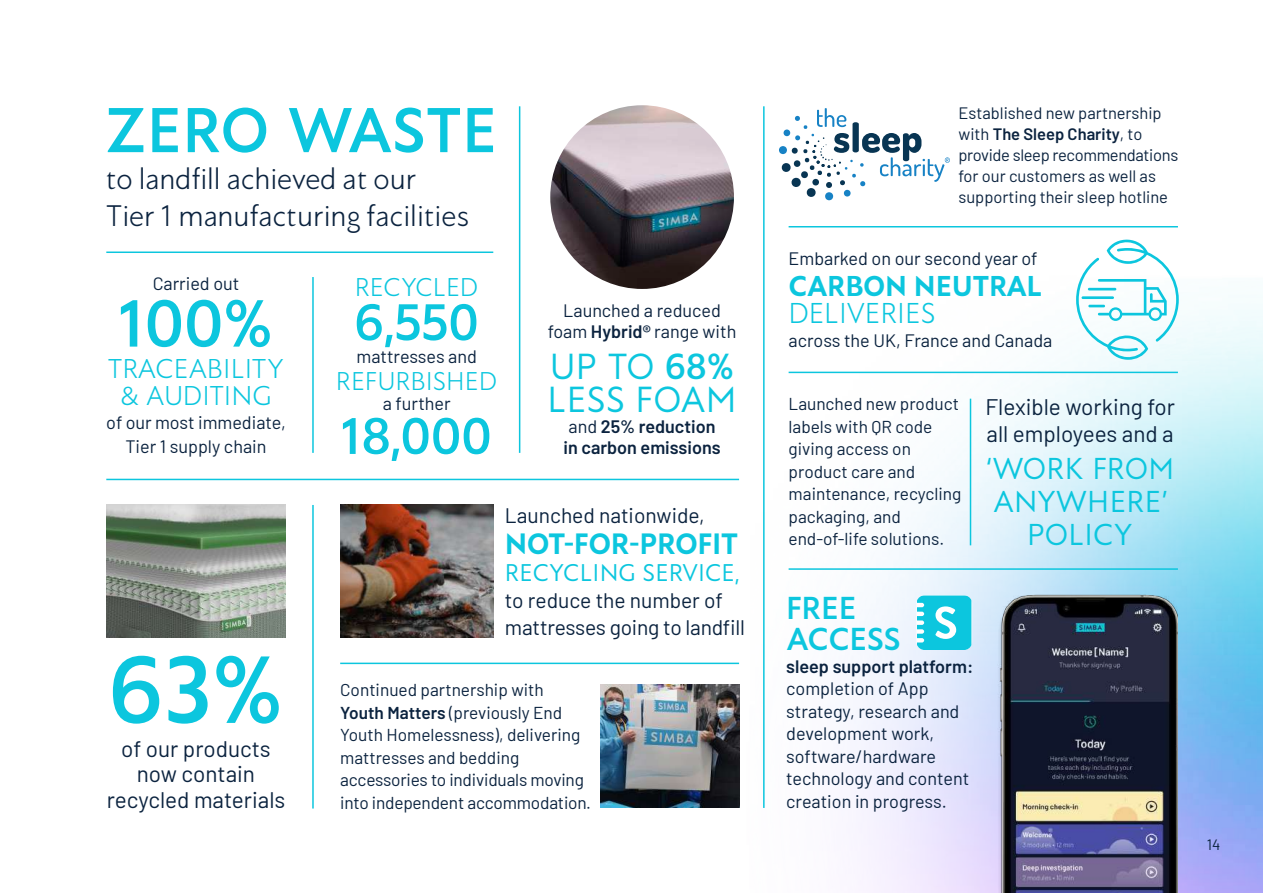
<style>
.page{position:relative;width:1263px;height:893px;background:#fff}
.page>*{position:absolute;margin:0;border:0;box-sizing:border-box;transform-origin:0 0}
.t1{font:94.5px "Astro 60";color:#0cc6de}
.t2{font:66px "Astro 60";color:#0cc6de}
.t3{font:62.7px "Astro 60";letter-spacing:.005em;color:#0cc6de}
.t4{font:51px "Astro 60";letter-spacing:-.005em;color:#0cc6de}
.t5{font:36px/33px "Astro 40";letter-spacing:.015em;color:#0cc6de}
.t6{font:31.5px/31.5px "Astro 60";letter-spacing:.015em;color:#0cc6de}
.t7{font:30px/33px "Astro 40";letter-spacing:.015em;color:#0cc6de;text-align:center}
.t8{font:29.55px/36.9px "Astro 30";color:#0b233f}
.t9{font:29.25px "Astro 70";letter-spacing:.01em;color:#0cc6de}
.t10{font:28.5px "Astro 70";letter-spacing:.005em;color:#0cc6de}
.t11{font:28.5px "Astro 30";letter-spacing:.025em;color:#0cc6de}
.t12{font:27px/27px "Astro 30";letter-spacing:.005em;color:#0cc6de;text-align:center}
.t13{font:25.5px "Astro 30";letter-spacing:.02em;color:#0cc6de}
.t14{font:24px "Astro 40";letter-spacing:.02em;color:#0cc6de}
.t15{font:22.5px/25.5px "Barlow";color:#0b233f;text-align:center}
.t16{font:21px/27px "Barlow";letter-spacing:-.005em;color:#0b233f}
.t17{font:18px/22.5px "Barlow";color:#0b233f;text-align:center}
.t18{font:600 18px/21px "Barlow";color:#0b233f}
.t19{font:17.25px/22.5px "Barlow";color:#0b233f}
.t20{font:16.5px/21px "Barlow";color:#0b233f}
.t21{font:15px "Barlow";color:#0b233f}
.s1{font-weight:600}
.s2{font-family:"Astro 60"}
.s3{font-weight:400}
</style>
<div class="page">
<img style="left:532px;top:107px;width:731px;height:786px">
<hr style="left:519px;top:106px;width:1px;height:347px;background:#0cc6de">
<hr style="left:763px;top:106px;width:2px;height:702px;background:#0cc6de">
<hr style="left:970px;top:399px;width:1px;height:146px;background:#0cc6de">
<hr style="left:312px;top:277px;width:2px;height:176px;background:#0cc6de">
<hr style="left:312px;top:505px;width:2px;height:303px;background:#0cc6de">
<hr style="left:106px;top:251px;width:387px;height:2px;background:#0cc6de">
<hr style="left:106px;top:479px;width:633px;height:1px;background:#0cc6de">
<hr style="left:340px;top:663px;width:399px;height:1px;background:#0cc6de">
<hr style="left:789px;top:568px;width:389px;height:2px;background:#0cc6de">
<hr style="left:789px;top:226px;width:389px;height:1px;background:#0cc6de">
<hr style="left:789px;top:372px;width:389px;height:1px;background:#0cc6de">
<img style="left:550px;top:105px;width:184px;height:184px;border-radius:92px">
<img style="left:106px;top:505px;width:180px;height:133px">
<img style="left:340px;top:505px;width:153px;height:133px">
<img style="left:601px;top:685px;width:138px;height:123px">
<svg style="left:778px;top:108px;width:172px;height:93px"></svg>
<img style="left:992px;top:580px;width:186px;height:313px">
<svg style="left:1076px;top:239px;width:103px;height:121px"></svg>
<svg style="left:917px;top:595px;width:55px;height:55px;background:#3bd1e4"></svg>
<h3 class="t3" style="left:107px;top:83px;width:390px">ZERO WASTE</h3>
<h3 class="t8" style="left:106px;top:158px;width:364px">to landfill achieved at our<br>Tier 1 manufacturing facilities</h3>
<p class="t17" style="left:153px;top:271px;width:88px">Carried out</p>
<h2 class="t2" style="left:119px;top:274px;width:155px">100%</h2>
<h3 class="t12" style="left:108px;top:353px;width:178px">TRACEABILITY &amp; AUDITING</h3>
<p class="t17" style="left:106px;top:409px;width:181px;line-height:24px">of our most immediate,<br>Tier 1 supply chain</p>
<h3 class="t13" style="left:355px;top:269px;width:125px">RECYCLED</h3>
<h3 class="t4" style="left:354px;top:284px;width:126px">6,550</h3>
<p class="t17" style="left:356px;top:344px;width:122px">mattresses and</p>
<h3 class="t13" style="left:336px;top:363px;width:162px">REFURBISHED</h3>
<p class="t17" style="left:383px;top:391px;width:69px">a further</p>
<h3 class="t4" style="left:341px;top:398px;width:152px">18,000</h3>
<p class="t17" style="left:548px;top:298px;width:190px;line-height:21px">Launched a reduced foam <span class="s1">Hybrid®</span> range with</p>
<h3 class="t5" style="left:548px;top:348px;width:190px">UP TO <span class="s2">68%<br></span>LESS FOAM</h3>
<p class="t18" style="left:563px;top:415px;width:159px"><span class="s3">and</span> 25% reduction in carbon emissions</p>
<p class="t16" style="left:505px;top:500px;width:201px">Launched nationwide,</p>
<h3 class="t9" style="left:505px;top:521px;width:234px">NOT-FOR-PROFIT</h3>
<h3 class="t14" style="left:505px;top:555px;width:236px">RECYCLING SERVICE,</h3>
<p class="t16" style="left:505px;top:585px;width:242px">to reduce the number of mattresses going to landfill</p>
<h1 class="t1" style="left:109px;top:619px;width:176px">63%</h1>
<h3 class="t15" style="left:107px;top:734px;width:180px">of our products now contain recycled materials</h3>
<p class="t19" style="left:340px;top:677px;width:252px">Continued partnership with<br><span class="s1">Youth Matters</span> (previously End<br>Youth Homelessness), delivering mattresses and bedding accessories to individuals moving into independent accommodation.</p>
<p class="t20" style="left:958px;top:101px;width:221px">Established new partnership with <span class="s1">The Sleep Charity</span>, to provide sleep recommendations for our customers as well as supporting their sleep hotline</p>
<p class="t17" style="left:789px;top:246px;width:251px">Embarked on our second year of</p>
<h3 class="t10" style="left:789px;top:265px;width:255px">CARBON NEUTRAL</h3>
<h3 class="t11" style="left:789px;top:293px;width:148px">DELIVERIES</h3>
<p class="t17" style="left:789px;top:328px;width:265px">across the UK, France and Canada</p>
<p class="t19" style="left:789px;top:392px;width:174px">Launched new product labels with QR code giving access on product care and maintenance, recycling packaging, and end-of-life solutions.</p>
<h3 class="t15" style="left:985px;top:392px;width:191px;line-height:27px;text-align:left">Flexible working for all employees and a</h3>
<h3 class="t7" style="left:986px;top:450px;width:189px">‘WORK FROM<br>ANYWHERE’<br>POLICY</h3>
<h3 class="t6" style="left:786px;top:589px;width:116px">FREE<br>ACCESS</h3>
<p class="t18" style="left:786px;top:654px;width:189px">sleep support platform:</p>
<p class="t17" style="left:786px;top:676px;width:184px;text-align:left">completion of App strategy, research and development work, software/hardware technology and content creation in progress.</p>
<p class="t21" style="left:1207px;top:834px;width:15px">14</p>
</div>
